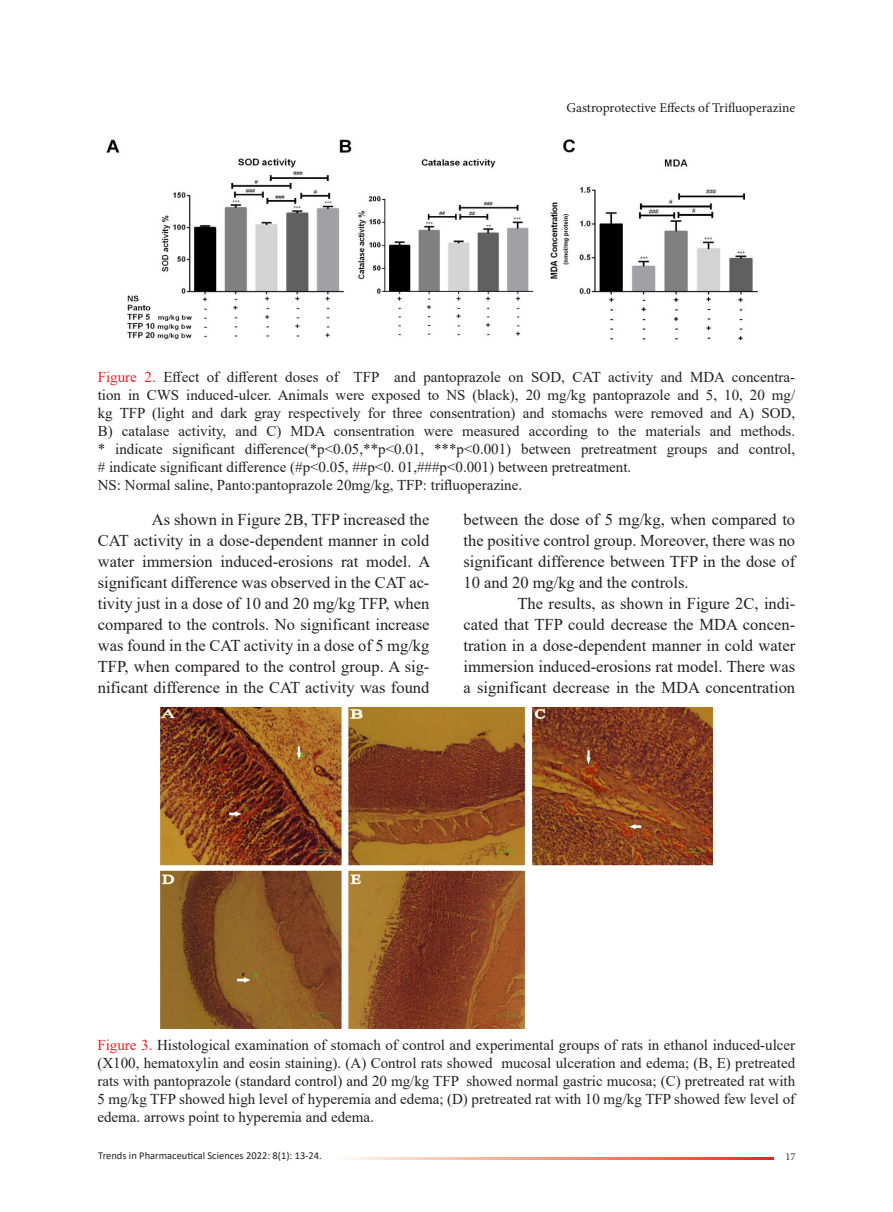
<style>
.page{position:relative;width:893px;height:1212px;background:#fff}
.page>*{position:absolute;margin:0;border:0;box-sizing:border-box;transform-origin:0 0}
.t1{font:16.5px/21px "Times New Roman";color:#231f20;text-align:justify}
.t2{font:15px/18px "Times New Roman";color:#231f20;text-align:justify}
.t3{font:13.5px "Minion Pro";color:#231f20}
.t4{font:10.5px "Calibri";color:#231f20}
.t5{font:10.5px "Minion Pro";color:#231f20}
.s1{color:#ee1d23}
</style>
<div class="page">
<img style="left:106px;top:139px;width:652px;height:202px">
<img style="left:160px;top:707px;width:553px;height:322px">
<svg style="left:347px;top:1158px;width:427px;height:2px"></svg>
<p class="t3" style="left:566px;top:99px;width:230px">Gastroprotective Effects of Trifluoperazine</p>
<p class="t2" style="left:98px;top:367px;width:699px"><span class="s1">Figure 2.</span> Effect of different doses of TFP and pantoprazole on SOD, CAT activity and MDA concentra&shy;tion in CWS induced-ulcer. Animals were exposed to NS (black), 20 mg/kg pantoprazole and 5, 10, 20 mg/ kg TFP (light and dark gray respectively for three consentration) and stomachs were removed and A) SOD, B) catalase activity, and C) MDA consentration were measured according to the materials and methods. * indicate significant difference(*p&lt;0.05,**p&lt;0.01, ***p&lt;0.001) between pretreatment groups and control, # indicate significant difference (#p&lt;0.05, ##p&lt;0. 01,###p&lt;0.001) between pretreatment.</p>
<p class="t2" style="left:98px;top:475px;width:426px">NS: Normal saline, Panto:pantoprazole 20mg/kg, TFP: trifluoperazine.</p>
<p class="t1" style="left:98px;top:508px;width:334px;text-indent:54px">As shown in Figure 2B, TFP increased the CAT activity in a dose-dependent manner in cold water immersion induced-erosions rat model. A significant difference was observed in the CAT ac&shy;tivity just in a dose of 10 and 20 mg/kg TFP, when compared to the controls. No significant increase was found in the CAT activity in a dose of 5 mg/kg TFP, when compared to the control group. A sig&shy;nificant difference in the CAT activity was found</p>
<p class="t1" style="left:463px;top:508px;width:333px">between the dose of 5 mg/kg, when compared to the positive control group. Moreover, there was no significant difference between TFP in the dose of 10 and 20 mg/kg and the controls.</p>
<p class="t1" style="left:463px;top:592px;width:333px;text-indent:54px">The results, as shown in Figure 2C, indi&shy;cated that TFP could decrease the MDA concen&shy;tration in a dose-dependent manner in cold water immersion induced-erosions rat model. There was a significant decrease in the MDA concentration</p>
<p class="t2" style="left:97px;top:1036px;width:699px"><span class="s1">Figure 3.</span> Histological examination of stomach of control and experimental groups of rats in ethanol induced-ulcer (X100, hematoxylin and eosin staining). (A) Control rats showed mucosal ulceration and edema; (B, E) pretreated rats with pantoprazole (standard control) and 20 mg/kg TFP showed normal gastric mucosa; (C) pretreated rat with 5 mg/kg TFP showed high level of hyperemia and edema; (D) pretreated rat with 10 mg/kg TFP showed few level of edema. arrows point to hyperemia and edema.</p>
<p class="t5" style="left:785px;top:1150px;width:12px">17</p>
<p class="t4" style="left:98px;top:1148px;width:225px">Trends in Pharmaceutical Sciences 2022: 8(1): 13-24.</p>
</div>
